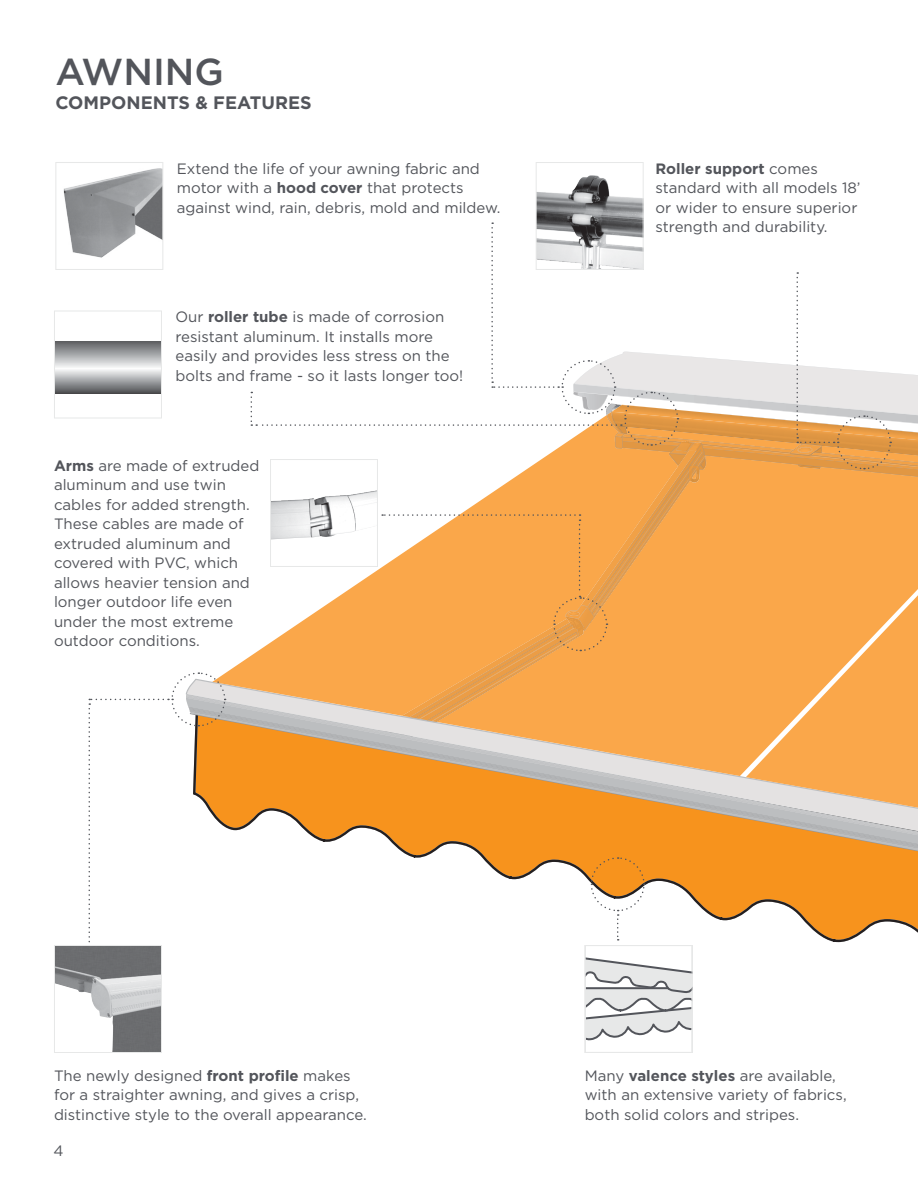
<style>
.page{position:relative;width:918px;height:1188px;background:#fff}
.page>*{position:absolute;margin:0;border:0;box-sizing:border-box;transform-origin:0 0}
.t1{font:500 37.5px "Gotham";color:#53555b}
.t2{font:700 18px "Gotham";color:#53555b}
.t3{font:15px/19.5px "Gotham";color:#53555b}
.s1{font-weight:700}
</style>
<div class="page">
<svg style="left:226px;top:776px;width:692px;height:153px"></svg>
<svg style="left:226px;top:406px;width:25px;height:370px"></svg>
<svg style="left:746px;top:780px;width:172px;height:118px;background:#e8aa62"></svg>
<svg style="left:590px;top:857px;width:55px;height:84px"></svg>
<svg style="left:89px;top:672px;width:137px;height:271px"></svg>
<svg style="left:251px;top:222px;width:667px;height:558px"></svg>
<svg style="left:56px;top:341px;width:104px;height:52px;background:#a6a8aa"></svg>
<div style="left:54px;top:311px;width:108px;height:108px;border:1px solid #e7e8e8"></div>
<div style="left:271px;top:460px;width:106px;height:106px;background:#fff"></div>
<img style="left:272px;top:490px;width:104px;height:49px">
<div style="left:270px;top:459px;width:108px;height:108px;border:1px solid #e7e8e8"></div>
<img style="left:56px;top:947px;width:104px;height:104px">
<div style="left:54px;top:945px;width:108px;height:108px;border:1px solid #e7e8e8"></div>
<svg style="left:587px;top:957px;width:104px;height:84px"></svg>
<div style="left:585px;top:945px;width:108px;height:108px;border:1px solid #e7e8e8"></div>
<img style="left:538px;top:175px;width:104px;height:93px">
<div style="left:536px;top:162px;width:108px;height:108px;border:1px solid #e7e8e8"></div>
<img style="left:63px;top:168px;width:98px;height:90px">
<div style="left:55px;top:162px;width:108px;height:108px;border:1px solid #e7e8e8"></div>
<p class="t1" style="left:55px;top:48px;width:170px">AWNING</p>
<p class="t2" style="left:55px;top:91px;width:258px">COMPONENTS &amp; FEATURES</p>
<p class="t3" style="left:177px;top:159px;width:325px">Extend the life of your awning fabric and motor with a <span class="s1">hood cover</span> that protects against wind, rain, debris, mold and mildew.</p>
<p class="t3" style="left:176px;top:307px;width:289px">Our <span class="s1">roller tube</span> is made of corrosion resistant aluminum. It installs more easily and provides less stress on the bolts and frame - so it lasts longer too!</p>
<p class="t3" style="left:54px;top:456px;width:207px"><span class="s1">Arms</span> are made of extruded aluminum and use twin cables for added strength.<br>These cables are made of extruded aluminum and covered with PVC, which allows heavier tension and longer outdoor life even under the most extreme outdoor conditions.</p>
<p class="t3" style="left:656px;top:159px;width:207px"><span class="s1">Roller support</span> comes standard with all models 18’ or wider to ensure superior strength and durability.</p>
<p class="t3" style="left:54px;top:1065px;width:314px">The newly designed <span class="s1">front profile</span> makes for a straighter awning, and gives a crisp, distinctive style to the overall appearance.</p>
<p class="t3" style="left:585px;top:1065px;width:264px">Many <span class="s1">valence styles</span> are available, with an extensive variety of fabrics, both solid colors and stripes.</p>
<p class="t3" style="left:53px;top:1140px;width:12px">4</p>
</div>
